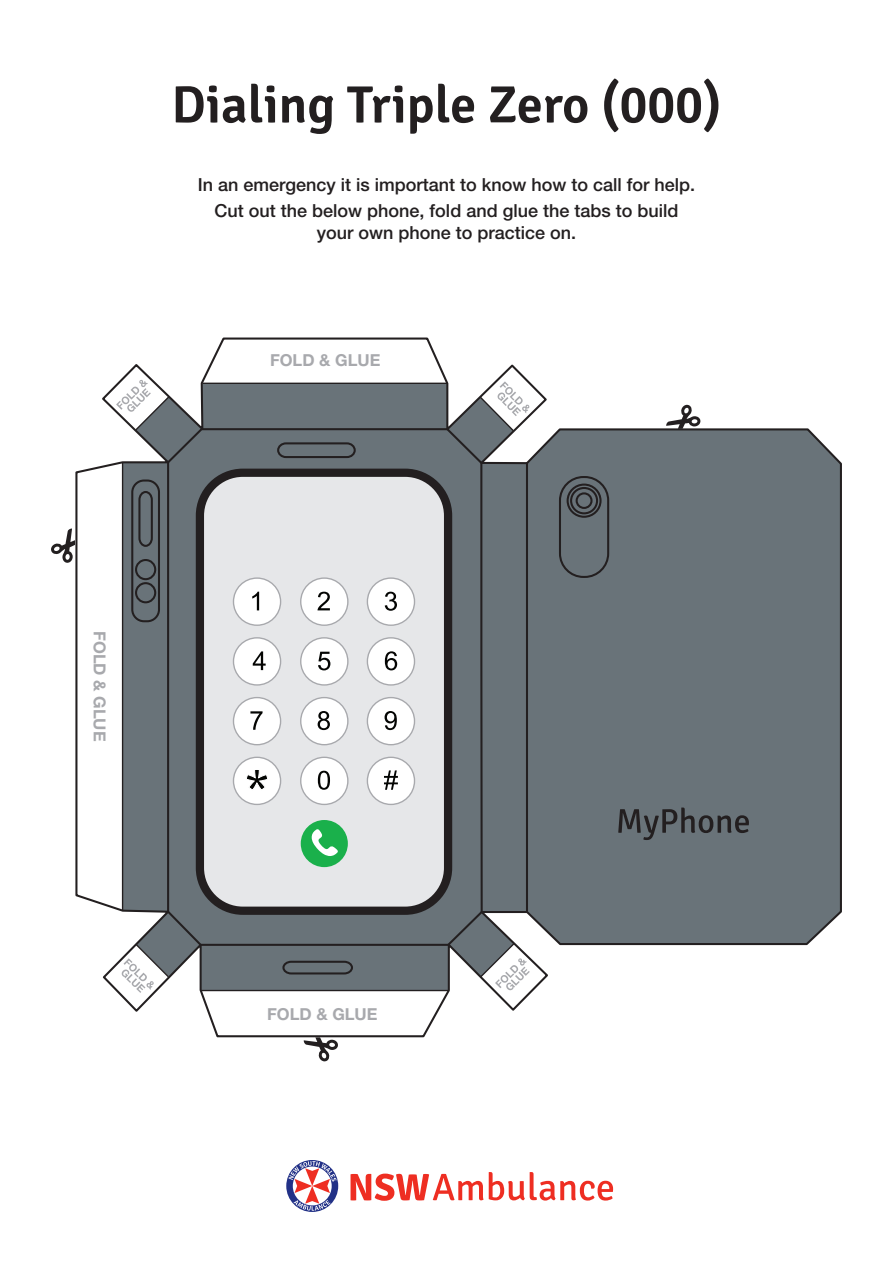
<style>
.page{position:relative;width:893px;height:1263px;background:#fff}
.page>*{position:absolute;margin:0;border:0;box-sizing:border-box;transform-origin:0 0}
.t1{font:600 52.5px "Signika";color:#231f20}
.Body{font:500 18px/21.6px "Helvetica Neue LT Std";color:#231f20;text-align:center}
.t2{font:700 16.5px "Helvetica Neue LT Std";color:#a8a9ad}
</style>
<div class="page">
<svg style="left:102px;top:337px;width:740px;height:675px"></svg>
<hr style="left:526px;top:463px;width:2px;height:449px;background:#231f20">
<hr style="left:203px;top:383px;width:244px;height:1px;background:#231f20">
<div style="left:559px;top:476px;width:50px;height:102px;border:2px solid #231f20;border-radius:23px"></div>
<div style="left:567px;top:483px;width:35px;height:35px;border:2px solid #231f20;border-radius:50%"></div>
<div style="left:570px;top:487px;width:28px;height:27px;border:2px solid #231f20;border-radius:50%"></div>
<div style="left:576px;top:492px;width:16px;height:17px;border:2px solid #231f20;border-radius:50%"></div>
<svg style="left:618px;top:807px;width:131px;height:33px;background:#565c60"></svg>
<div style="left:131px;top:479px;width:29px;height:143px;border:2px solid #231f20;border-radius:12px"></div>
<svg style="left:137px;top:490px;width:17px;height:58px"></svg>
<div style="left:135px;top:559px;width:21px;height:21px;border:2px solid #231f20;border-radius:50%"></div>
<div style="left:135px;top:582px;width:21px;height:21px;border:2px solid #231f20;border-radius:50%"></div>
<svg style="left:281px;top:960px;width:73px;height:15px"></svg>
<svg style="left:666px;top:405px;width:34px;height:24px"></svg>
<svg style="left:51px;top:462px;width:72px;height:449px"></svg>
<svg style="left:201px;top:990px;width:248px;height:71px"></svg>
<svg style="left:232px;top:577px;width:184px;height:229px"></svg>
<div style="left:301px;top:820px;width:47px;height:47px;background:#1ab04b;border-radius:50%"></div>
<svg style="left:312px;top:829px;width:26px;height:27px"></svg>
<svg style="left:104px;top:942px;width:66px;height:69px"></svg>
<svg style="left:478px;top:941px;width:69px;height:69px"></svg>
<svg style="left:478px;top:366px;width:68px;height:67px"></svg>
<svg style="left:103px;top:365px;width:68px;height:67px"></svg>
<svg style="left:351px;top:1172px;width:262px;height:29px"></svg>
<svg style="left:286px;top:1160px;width:52px;height:52px"></svg>
<p class="t1" style="left:171px;top:74px;width:552px">Dialing Triple Zero (000)</p>
<p class="Body" style="left:198px;top:174px;width:499px">In an emergency it is important to know how to call for help.</p>
<p class="Body" style="left:215px;top:200px;width:465px">Cut out the below phone, fold and glue the tabs to build your own phone to practice on.</p>
<p class="t2" style="left:270px;top:350px;width:112px">FOLD &amp; GLUE</p>
<p class="t2" style="left:110px;top:631px;width:112px;rotate:90deg">FOLD &amp; GLUE</p>
<p class="t2" style="left:267px;top:1004px;width:112px">FOLD &amp; GLUE</p>
</div>
